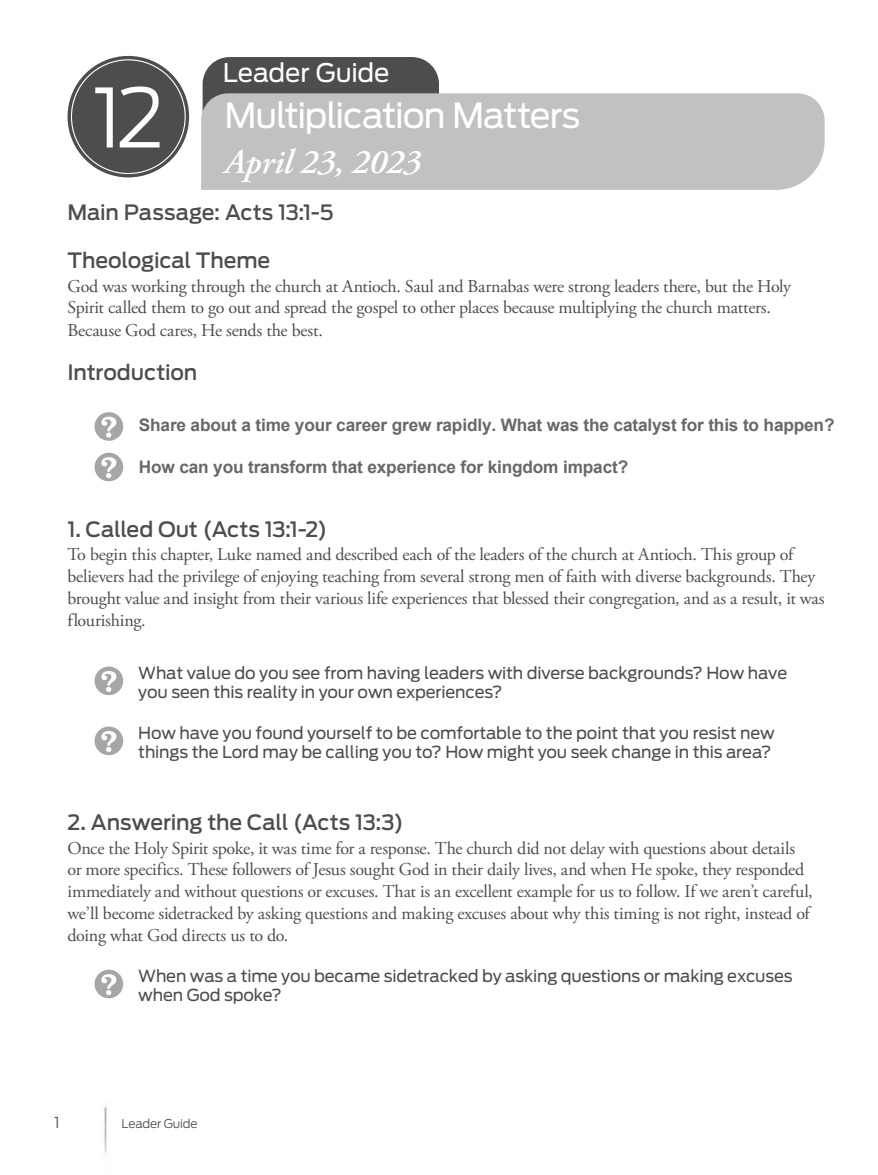
<style>
.page{position:relative;width:878px;height:1175px;background:#fff}
.page>*{position:absolute;margin:0;border:0;box-sizing:border-box;transform-origin:0 0}
.t1{font:300 81px "Antenna";color:#fff}
.t2{font:34.5px "Antenna";letter-spacing:-.03em;color:#fff}
.t3{font:italic 600 34.5px "Adobe Garamond Pro";letter-spacing:-.01em;color:#fff}
.t4{font:25.5px "Antenna";letter-spacing:-.005em;color:#fff}
.t5{font:500 21px "Antenna";letter-spacing:-.005em;color:#4d4d4f}
.t6{font:18px/22px "Adobe Garamond Pro";letter-spacing:-.015em;color:#4d4d4f}
.t7{font:700 17.25px "Arial";letter-spacing:-.01em;color:#68686a}
.t8{font:16.5px/19.5px "Antenna";letter-spacing:-.01em;color:#4d4d4f}
.t9{font:300 15px "Antenna";color:#4d4d4f}
.t10{font:300 12px "Antenna";letter-spacing:-.01em;color:#4d4d4f}
</style>
<div class="page">
<div style="left:202px;top:57px;width:237px;height:106px;background:#4d4d4f;border-radius:27px"></div>
<div style="left:201px;top:93px;width:623px;height:97px;background:#c1c1c1"></div>
<img style="left:104px;top:1106px;width:3px;height:49px">
<div style="left:68px;top:56px;width:121px;height:121px;background:#4d4d4f;border-radius:50%"></div>
<svg style="left:94px;top:412px;width:29px;height:29px"></svg>
<svg style="left:94px;top:453px;width:29px;height:28px"></svg>
<svg style="left:94px;top:666px;width:29px;height:29px"></svg>
<svg style="left:94px;top:726px;width:29px;height:29px"></svg>
<svg style="left:94px;top:969px;width:29px;height:29px"></svg>
<h1 class="t1" style="left:92px;top:70px;width:74px">12</h1>
<h3 class="t4" style="left:223px;top:57px;width:168px">Leader Guide</h3>
<h2 class="t2" style="left:224px;top:95px;width:357px">Multiplication Matters</h2>
<h2 class="t3" style="left:224px;top:143px;width:198px">April 23, 2023</h2>
<p class="t5" style="left:68px;top:200px;width:267px">Main Passage: Acts 13:1-5</p>
<p class="t5" style="left:68px;top:248px;width:204px">Theological Theme</p>
<p class="t6" style="left:68px;top:275px;width:725px">God was working through the church at Antioch. Saul and Barnabas were strong leaders there, but the Holy<br>Spirit called them to go out and spread the gospel to other places because multiplying the church matters.<br>Because God cares, He sends the best.</p>
<p class="t5" style="left:68px;top:360px;width:131px">Introduction</p>
<p class="t7" style="left:139px;top:413px;width:697px">Share about a time your career grew rapidly. What was the catalyst for this to happen?</p>
<p class="t7" style="left:139px;top:454px;width:491px">How can you transform that experience for kingdom impact?</p>
<p class="t5" style="left:68px;top:517px;width:261px">1. Called Out (Acts 13:1-2)</p>
<p class="t6" style="left:68px;top:544px;width:758px">To begin this chapter, Luke named and described each of the leaders of the church at Antioch. This group of believers had the privilege of enjoying teaching from several strong men of faith with diverse backgrounds. They brought value and insight from their various life experiences that blessed their congregation, and as a result, it was flourishing.</p>
<p class="t8" style="left:138px;top:663px;width:650px">What value do you see from having leaders with diverse backgrounds? How have you seen this reality in your own experiences?</p>
<p class="t8" style="left:138px;top:723px;width:638px">How have you found yourself to be comfortable to the point that you resist new things the Lord may be calling you to? How might you seek change in this area?</p>
<p class="t5" style="left:68px;top:810px;width:337px">2. Answering the Call (Acts 13:3)</p>
<p class="t6" style="left:68px;top:837px;width:746px">Once the Holy Spirit spoke, it was time for a response. The church did not delay with questions about details or more specifics. These followers of Jesus sought God in their daily lives, and when He spoke, they responded immediately and without questions or excuses. That is an excellent example for us to follow. If we aren’t careful, we’ll become sidetracked by asking questions and making excuses about why this timing is not right, instead of doing what God directs us to do.</p>
<p class="t8" style="left:138px;top:966px;width:655px">When was a time you became sidetracked by asking questions or making excuses when God spoke?</p>
<p class="t9" style="left:54px;top:1113px;width:7px">1</p>
<p class="t10" style="left:122px;top:1116px;width:78px">Leader Guide</p>
</div>
